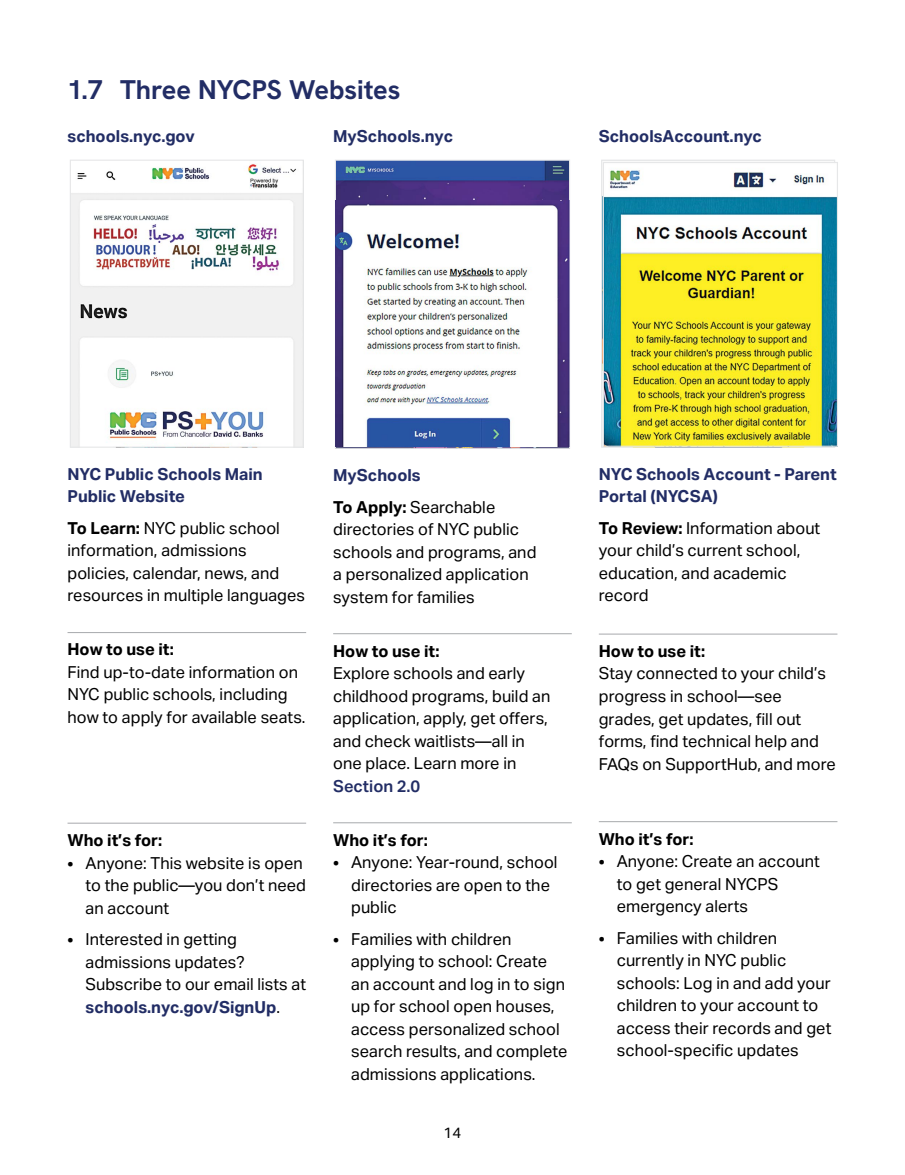
<style>
.page{position:relative;width:905px;height:1175px;background:#fff}
.page>*{position:absolute;margin:0;border:0;box-sizing:border-box;transform-origin:0 0}
.t1{font:700 27px "Hanken Grotesk";letter-spacing:-.005em;color:#222d65}
.body{font:16.5px/22.5px "Aktiv Grotesk";color:#000}
.body-2{font:700 16.5px/22.5px "Aktiv Grotesk";color:#222d65}
.body_-_rule_above{font:700 16.5px "Aktiv Grotesk";color:#000}
.t2{font:15px "Aktiv Grotesk";color:#000}
.s1{font-weight:700}
.s2{font-weight:700;color:#222d65}
.s3{font-weight:600;color:#222d65}
</style>
<div class="page">
<hr style="left:68px;top:632px;width:238px;height:1px;background:#a7a9ac">
<hr style="left:68px;top:822px;width:238px;height:1px;background:#a7a9ac">
<img style="left:72px;top:164px;width:230px;height:282px">
<div style="left:70px;top:160px;width:234px;height:288px;border:1px solid #e6e7e8"></div>
<hr style="left:333px;top:633px;width:239px;height:1px;background:#a7a9ac">
<hr style="left:333px;top:822px;width:239px;height:1px;background:#a7a9ac">
<img style="left:337px;top:162px;width:231px;height:285px">
<hr style="left:598px;top:633px;width:239px;height:1px;background:#a7a9ac">
<hr style="left:598px;top:821px;width:239px;height:1px;background:#a7a9ac">
<img style="left:604px;top:170px;width:232px;height:275px">
<div style="left:602px;top:162px;width:236px;height:285px;border:1px solid #e6e7e8"></div>
<img style="left:335px;top:200px;width:234px;height:246px">
<img style="left:147px;top:164px;width:69px;height:19px">
<h4 class="t1" style="left:68px;top:72px;width:334px">1.7 Three NYCPS Websites</h4>
<p class="body-2" style="left:68px;top:125px;width:129px">schools.nyc.gov</p>
<p class="body-2" style="left:333px;top:125px;width:121px">MySchools.nyc</p>
<p class="body-2" style="left:598px;top:125px;width:165px">SchoolsAccount.nyc</p>
<p class="body-2" style="left:68px;top:463px;width:197px">NYC Public Schools Main<br>Public Website</p>
<p class="body" style="left:68px;top:517px;width:239px"><span class="s1">To Learn:</span> NYC public school information, admissions policies, calendar, news, and resources in multiple languages</p>
<p class="body_-_rule_above" style="left:68px;top:640px;width:108px">How to use it:</p>
<p class="body" style="left:68px;top:661px;width:239px">Find up-to-date information on<br>NYC public schools, including how to apply for available seats.</p>
<p class="body_-_rule_above" style="left:68px;top:830px;width:96px">Who it’s for:</p>
<p class="body" style="left:86px;top:851px;width:222px;text-indent:-18px">• Anyone: This website is open to the public—you don’t need an account</p>
<p class="body" style="left:86px;top:928px;width:222px;text-indent:-18px">• Interested in getting admissions updates?<br>Subscribe to our email lists at <span class="s2">schools.nyc.gov/SignUp</span>.</p>
<p class="body-2" style="left:333px;top:464px;width:89px">MySchools</p>
<p class="body" style="left:333px;top:495px;width:205px"><span class="s1">To Apply:</span> Searchable directories of NYC public schools and programs, and a personalized application system for families</p>
<p class="body_-_rule_above" style="left:333px;top:641px;width:108px">How to use it:</p>
<p class="body" style="left:333px;top:662px;width:219px">Explore schools and early childhood programs, build an application, apply, get offers, and check waitlists—all in one place. Learn more in<br><span class="s3">Section 2.0</span></p>
<p class="body_-_rule_above" style="left:333px;top:830px;width:96px">Who it’s for:</p>
<p class="body" style="left:351px;top:851px;width:208px;text-indent:-18px">• Anyone: Year-round, school directories are open to the public</p>
<p class="body" style="left:351px;top:927px;width:218px;text-indent:-18px">• Families with children applying to school: Create an account and log in to sign up for school open houses, access personalized school search results, and complete admissions applications.</p>
<p class="t2" style="left:443px;top:1123px;width:19px">14</p>
<p class="body-2" style="left:598px;top:463px;width:239px">NYC Schools Account - Parent<br>Portal (NYCSA)</p>
<p class="body" style="left:598px;top:517px;width:223px"><span class="s1">To Review:</span> Information about your child’s current school, education, and academic record</p>
<p class="body_-_rule_above" style="left:598px;top:641px;width:108px">How to use it:</p>
<p class="body" style="left:598px;top:662px;width:238px">Stay connected to your child’s progress in school—see grades, get updates, fill out forms, find technical help and<br>FAQs on SupportHub, and more</p>
<p class="body_-_rule_above" style="left:598px;top:829px;width:96px">Who it’s for:</p>
<p class="body" style="left:616px;top:850px;width:205px;text-indent:-18px">• Anyone: Create an account to get general NYCPS emergency alerts</p>
<p class="body" style="left:616px;top:926px;width:216px;text-indent:-18px">• Families with children currently in NYC public schools: Log in and add your children to your account to access their records and get school-specific updates</p>
</div>
